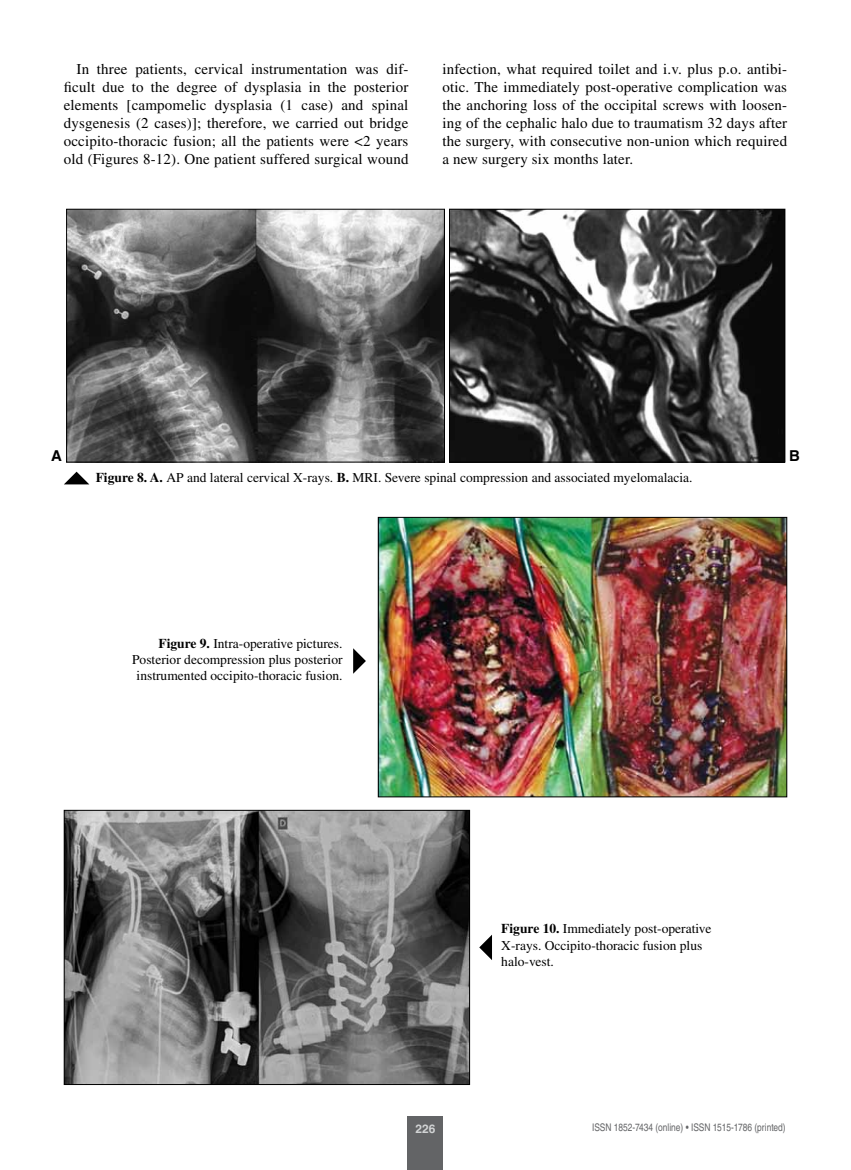
<style>
.page{position:relative;width:851px;height:1170px;background:#fff}
.page>*{position:absolute;margin:0;border:0;box-sizing:border-box;transform-origin:0 0}
.t1{font:15px/18px "Times LT Std";letter-spacing:.01em;color:#000;text-align:justify}
.t2{font:700 15px "Helvetica LT Std";color:#000}
.t3{font:13.5px/16.2px "Times LT Std";color:#000;text-align:right}
.t4{font:700 12px "Helvetica LT Std";color:#d1d3d4}
.t5{font:10.5px "Helvetica LT Std";color:#636466;scale:.8 1}
.s1{font-weight:700}
</style>
<div class="page">
<div style="left:407px;top:1116px;width:36px;height:53px;background:#636466"></div>
<img style="left:68px;top:211px;width:375px;height:249px">
<div style="left:66px;top:209px;width:379px;height:253px;border:1px solid #000"></div>
<img style="left:451px;top:211px;width:332px;height:249px">
<div style="left:449px;top:209px;width:336px;height:253px;border:1px solid #000"></div>
<img style="left:66px;top:811px;width:402px;height:271px">
<div style="left:64px;top:809px;width:406px;height:275px;border:1px solid #000"></div>
<img style="left:380px;top:519px;width:405px;height:276px">
<div style="left:378px;top:517px;width:409px;height:280px;border:1px solid #000"></div>
<svg style="left:64px;top:471px;width:25px;height:13px"></svg>
<svg style="left:353px;top:648px;width:13px;height:25px"></svg>
<svg style="left:479px;top:934px;width:13px;height:26px"></svg>
<p class="t1" style="left:64px;top:60px;width:346px;text-indent:13px">In three patients, cervical instrumentation was dif&shy;ficult due to the degree of dysplasia in the posterior elements [campomelic dysplasia (1 case) and spinal dysgenesis (2 cases)]; therefore, we carried out bridge occipito-thoracic fusion; all the patients were &lt;2 years old (Figures 8-12). One patient suffered surgical wound</p>
<p class="t1" style="left:442px;top:60px;width:346px">infection, what required toilet and i.v. plus p.o. antibi&shy;otic. The immediately post-operative complication was the anchoring loss of the occipital screws with loosen&shy;ing of the cephalic halo due to traumatism 32 days after the surgery, with consecutive non-union which required a new surgery six months later.</p>
<p class="t2" style="left:51px;top:446px;width:12px">A</p>
<p class="t2" style="left:789px;top:446px;width:12px">B</p>
<p class="t3" style="left:96px;top:469px;width:598px"><span class="s1">Figure 8. A.</span> AP and lateral cervical X-rays. <span class="s1">B.</span> MRI. Severe spinal compression and associated myelomalacia.</p>
<p class="t3" style="left:132px;top:635px;width:212px"><span class="s1">Figure 9.</span> Intra-operative pictures.<br>Posterior decompression plus posterior instrumented occipito-thoracic fusion.</p>
<p class="t3" style="left:501px;top:920px;width:211px;text-align:left"><span class="s1">Figure 10.</span> Immediately post-operative<br>X-rays. Occipito-thoracic fusion plus halo-vest.</p>
<p class="t4" style="left:415px;top:1121px;width:22px">226</p>
<p class="t5" style="left:592px;top:1121px;width:243px">ISSN 1852-7434 (online) • ISSN 1515-1786 (printed)</p>
</div>
